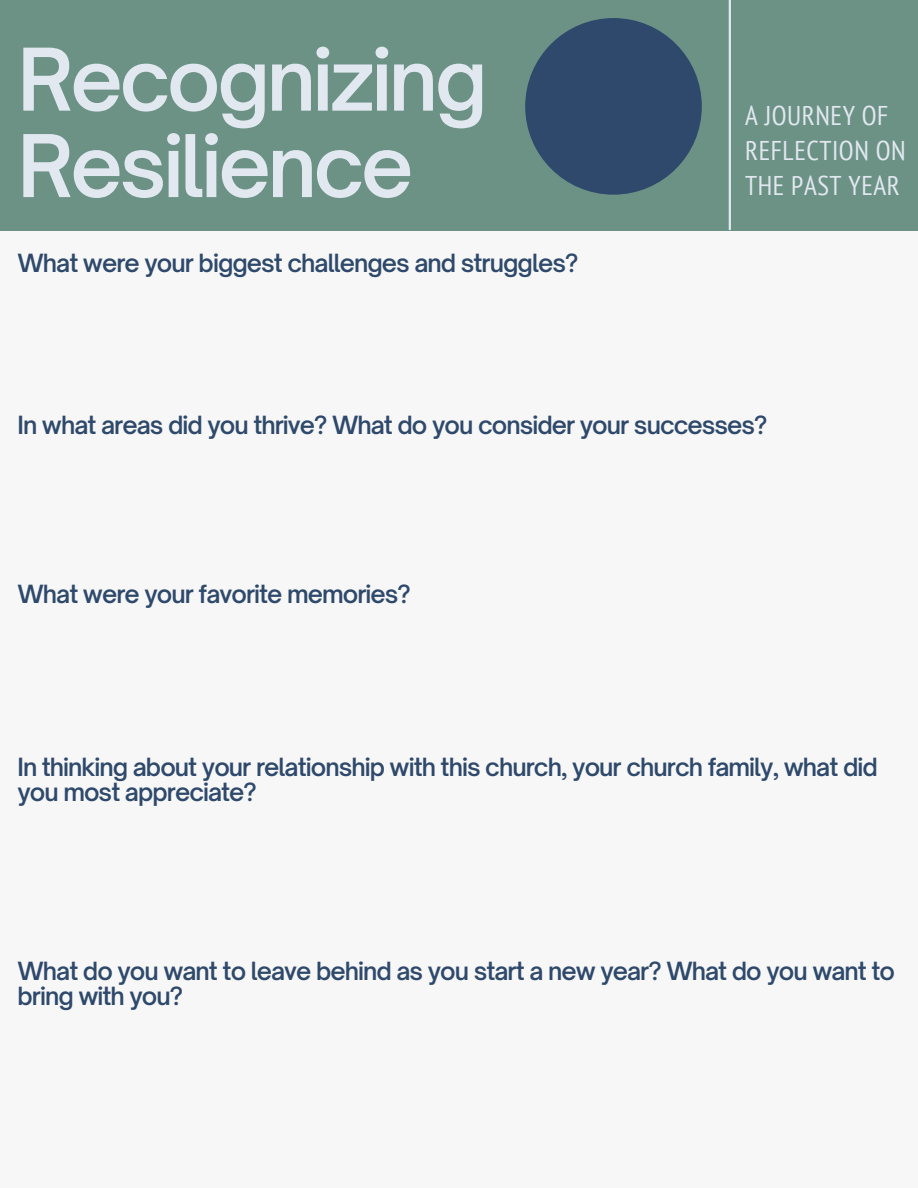
<style>
.page{position:relative;width:918px;height:1188px;background:#f7f7f7}
.page>*{position:absolute;margin:0;border:0;box-sizing:border-box;transform-origin:0 0}
.t1{font:600 82.65px/86.4px "Open Sauce One";letter-spacing:-.04em;color:#e2e8f0}
.t2{font:condensed 27.15px/34.8px "PT Sans";letter-spacing:.02em;color:#e2e8f0}
.t3{font:600 24px/24.8px "Open Sauce One";letter-spacing:-.04em;color:#2e496b}
</style>
<div class="page">
<div style="left:0;top:0;width:918px;height:231px;background:#6c9286"></div>
<hr style="left:729px;top:0;width:2px;height:229px;background:#e2e8f0">
<div style="left:525px;top:18px;width:177px;height:177px;background:#2e496b;border-radius:50%"></div>
<h1 class="t1" style="left:17px;top:36px;width:472px">Recognizing<br>Resilience</h1>
<p class="t3" style="left:17px;top:250px;width:562px">What were your biggest challenges and struggles?</p>
<p class="t2" style="left:745px;top:98px;width:162px">A JOURNEY OF<br>REFLECTION ON<br>THE PAST YEAR</p>
<p class="t3" style="left:17px;top:413px;width:752px">In what areas did you thrive? What do you consider your successes?</p>
<p class="t3" style="left:17px;top:581px;width:395px">What were your favorite memories?</p>
<p class="t3" style="left:17px;top:754px;width:862px">In thinking about your relationship with this church, your church family, what did you most appreciate?</p>
<p class="t3" style="left:17px;top:959px;width:879px">What do you want to leave behind as you start a new year? What do you want to bring with you?</p>
</div>
